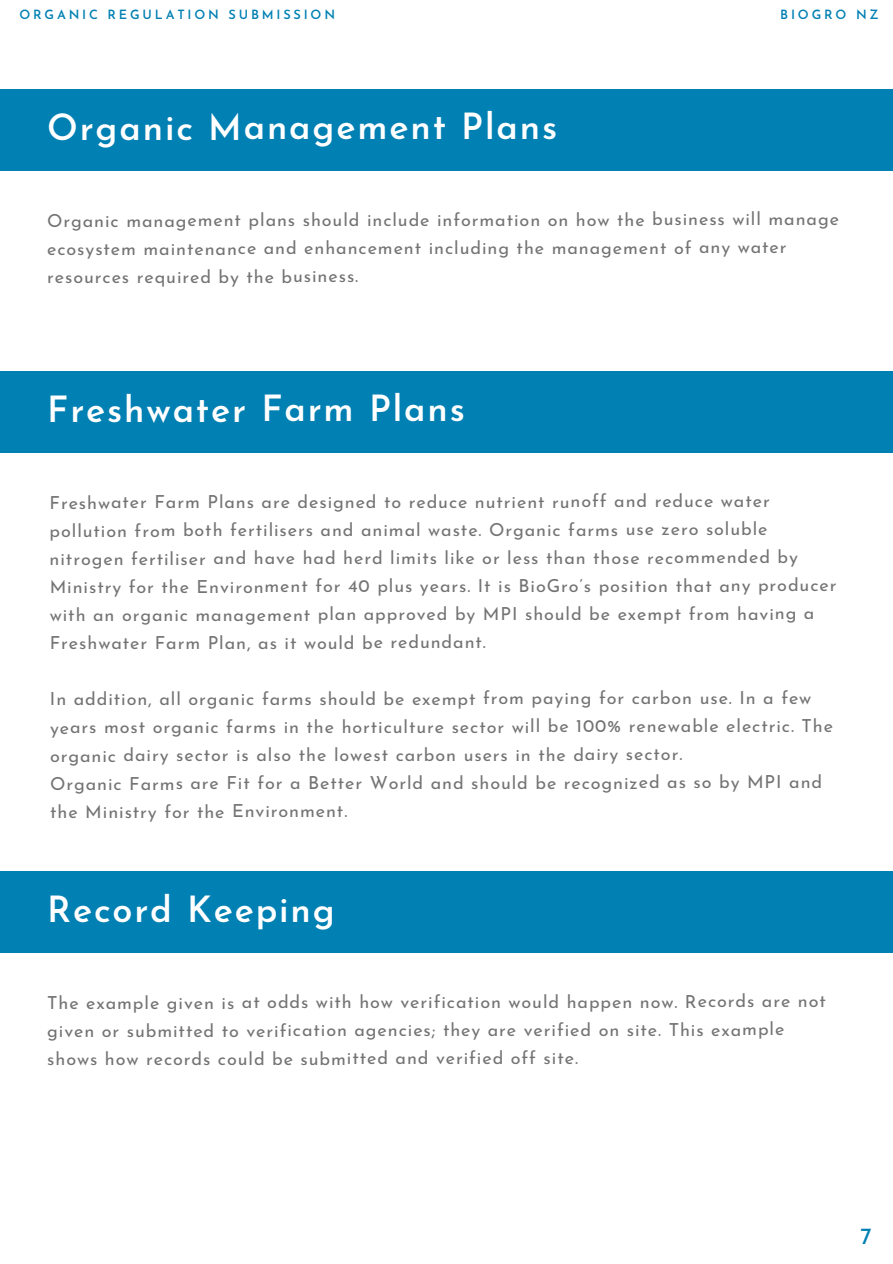
<style>
.page{position:relative;width:893px;height:1264px;background:#fff}
.page>*{position:absolute;margin:0;border:0;box-sizing:border-box;transform-origin:0 0}
.t1{font:600 36px "Josefin Sans";letter-spacing:.05em;color:#fff}
.t2{font:23.25px "Josefin Sans";color:#0080b3}
.t3{font:18px/28.2px "Josefin Sans";letter-spacing:.05em;color:#737373}
.t4{font:600 12.75px "Josefin Sans";letter-spacing:.22em;color:#0080b3}
</style>
<div class="page">
<div style="left:0;top:89px;width:892px;height:82px;background:#0080b3"></div>
<div style="left:0;top:371px;width:892px;height:82px;background:#0080b3"></div>
<div style="left:0;top:871px;width:892px;height:82px;background:#0080b3"></div>
<p class="t4" style="left:20px;top:10px;width:317px">ORGANIC REGULATION SUBMISSION</p>
<h1 class="t1" style="left:47px;top:112px;width:511px">Organic Management Plans</h1>
<p class="t4" style="left:780px;top:10px;width:100px">BIOGRO NZ</p>
<p class="t3" style="left:47px;top:207px;width:793px">Organic management plans should include information on how the business will manage ecosystem maintenance and enhancement including the management of any water resources required by the business.</p>
<h1 class="t1" style="left:47px;top:394px;width:419px">Freshwater Farm Plans</h1>
<p class="t3" style="left:49px;top:489px;width:788px">Freshwater Farm Plans are designed to reduce nutrient runoff and reduce water pollution from both fertilisers and animal waste. Organic farms use zero soluble nitrogen fertiliser and have had herd limits like or less than those recommended by Ministry for the Environment for 40 plus years. It is BioGro’s position that any producer with an organic management plan approved by MPI should be exempt from having a Freshwater Farm Plan, as it would be redundant.</p>
<p class="t3" style="left:50px;top:686px;width:784px">In addition, all organic farms should be exempt from paying for carbon use. In a few years most organic farms in the horticulture sector will be 100% renewable electric. The organic dairy sector is also the lowest carbon users in the dairy sector.<br>Organic Farms are Fit for a Better World and should be recognized as so by MPI and the Ministry for the Environment.</p>
<h1 class="t1" style="left:47px;top:894px;width:289px">Record Keeping</h1>
<p class="t3" style="left:47px;top:989px;width:780px">The example given is at odds with how verification would happen now. Records are not given or submitted to verification agencies; they are verified on site. This example shows how records could be submitted and verified off site.</p>
<p class="t2" style="left:860px;top:1226px;width:13px">7</p>
</div>
